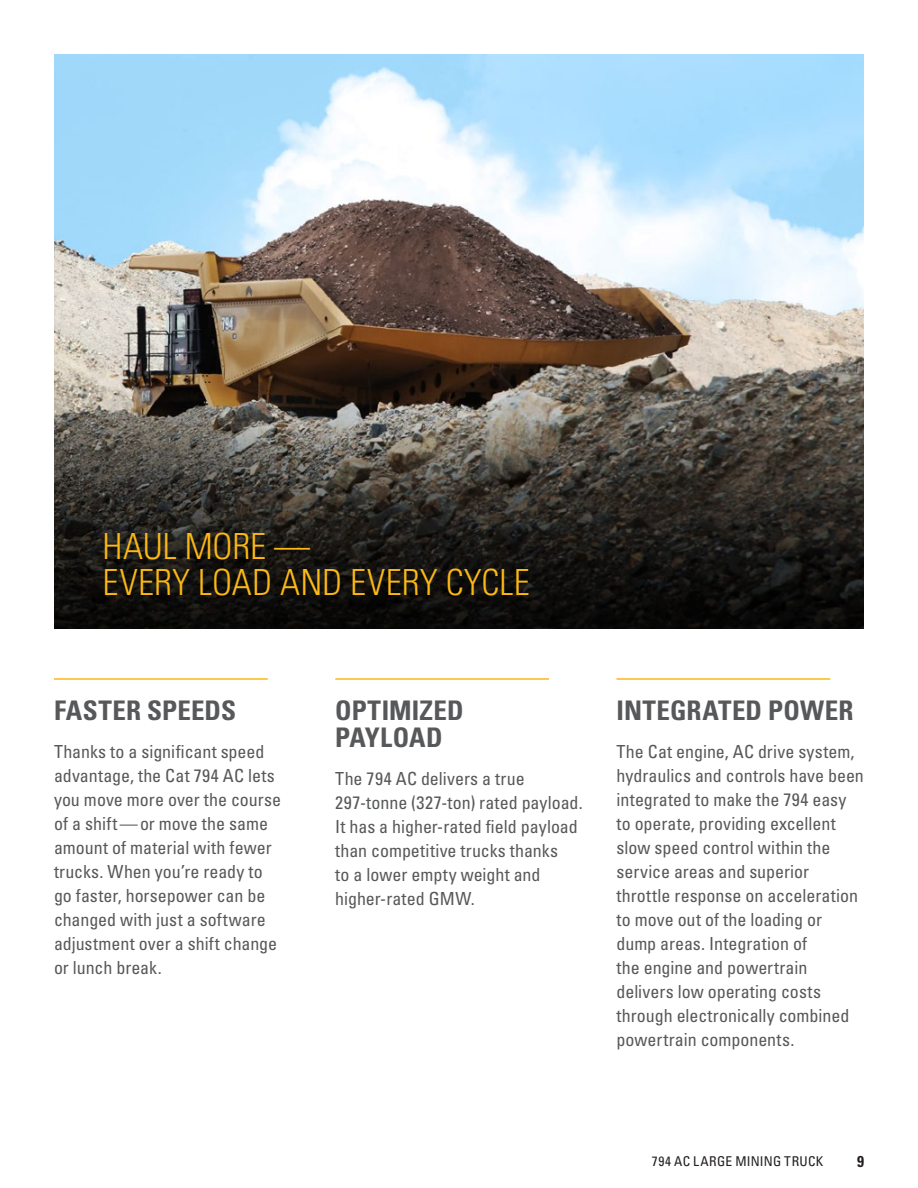
<style>
.page{position:relative;width:918px;height:1188px;background:#fff}
.page>*{position:absolute;margin:0;border:0;box-sizing:border-box;transform-origin:0 0}
.Copy{font:300 condensed 36px/36px "Univers LT Std";color:#fcb814}
.Bold_copy_with_rule{font:700 condensed 27px/27px "Univers LT Std";letter-spacing:.005em;color:#57585a}
.Call_out_sub_copy{font:condensed 18px/24px "Univers LT Std";color:#57585a}
.t1{font:700 condensed 15.75px "Univers LT Std";color:#231f20}
.t2{font:condensed 13.5px "Univers LT Std";letter-spacing:.025em;color:#231f20}
</style>
<div class="page">
<img style="left:54px;top:54px;width:810px;height:333px">
<hr style="left:54px;top:678px;width:214px;height:2px;background:#fcb814">
<hr style="left:335px;top:678px;width:214px;height:2px;background:#fcb814">
<hr style="left:616px;top:678px;width:214px;height:2px;background:#fcb814">
<svg style="left:54px;top:387px;width:810px;height:36px;background:#686056"></svg>
<svg style="left:54px;top:423px;width:810px;height:206px;background:#2d2a26"></svg>
<p class="Copy" style="left:103px;top:528px;width:429px">HAUL MORE —<br>EVERY LOAD AND EVERY CYCLE</p>
<p class="Bold_copy_with_rule" style="left:54px;top:697px;width:184px">FASTER SPEEDS</p>
<p class="Call_out_sub_copy" style="left:54px;top:739px;width:229px">Thanks to a significant speed advantage, the Cat 794 AC lets you move more over the course of a shift—or move the same amount of material with fewer trucks. When you’re ready to go faster, horsepower can be changed with just a software adjustment over a shift change or lunch break.</p>
<p class="Bold_copy_with_rule" style="left:335px;top:697px;width:130px">OPTIMIZED<br>PAYLOAD</p>
<p class="Call_out_sub_copy" style="left:335px;top:766px;width:249px">The 794 AC delivers a true<br>297-tonne (327-ton) rated payload.<br>It has a higher-rated field payload than competitive trucks thanks<br>to a lower empty weight and higher-rated GMW.</p>
<p class="Bold_copy_with_rule" style="left:616px;top:697px;width:238px">INTEGRATED POWER</p>
<p class="Call_out_sub_copy" style="left:616px;top:739px;width:249px">The Cat engine, AC drive system, hydraulics and controls have been integrated to make the 794 easy to operate, providing excellent slow speed control within the service areas and superior throttle response on acceleration to move out of the loading or dump areas. Integration of<br>the engine and powertrain delivers low operating costs through electronically combined powertrain components.</p>
<p class="t2" style="left:652px;top:1153px;width:173px">794 AC LARGE MINING TRUCK</p>
<p class="t1" style="left:857px;top:1151px;width:8px">9</p>
</div>
